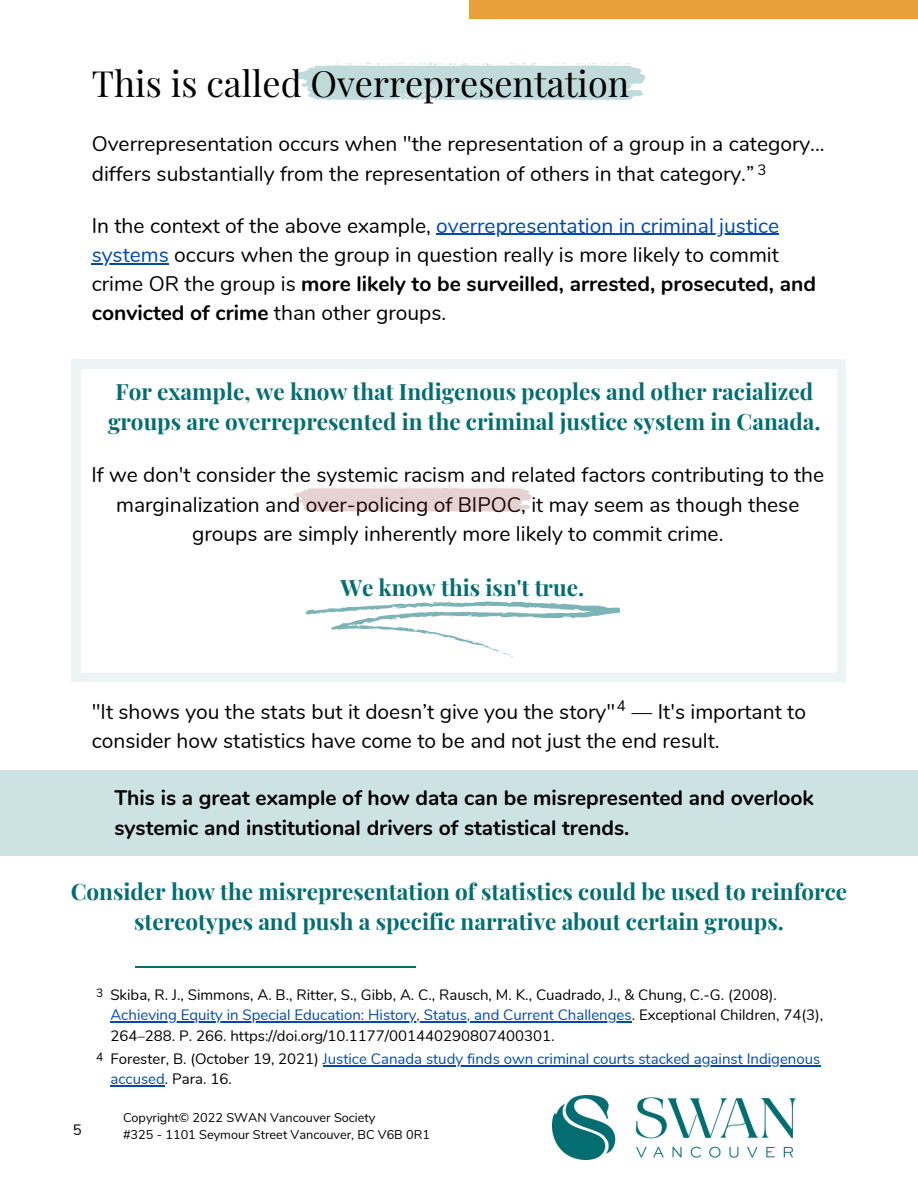
<style>
.page{position:relative;width:918px;height:1188px;background:#fff}
.page>*{position:absolute;margin:0;border:0;box-sizing:border-box;transform-origin:0 0}
.t1{font:36px "Playfair Display";color:#000}
.t2{font:700 22.5px/30.3px "Playfair Display";color:#036d72;text-align:center}
.t3{font:21px/29.2px "Nunito";color:#000}
.t4{font:700 21px/29.2px "Nunito";color:#000}
.t5{font:15px/20.2px "Nunito";color:#000}
.t6{font:15px/20.2px "Nunito";color:#004aad}
.t7{font:12.75px/17px "Nunito";color:#000}
.s1{color:#004aad}
.s2{font-weight:700}
.s3{color:#000}
</style>
<div class="page">
<img style="left:552px;top:1096px;width:243px;height:64px">
<div style="left:469px;top:0;width:449px;height:19px;background:#e8a13a"></div>
<svg style="left:293px;top:63px;width:353px;height:38px;background:#cae0e1"></svg>
<div style="left:0;top:770px;width:918px;height:86px;background:#cde2e3"></div>
<svg style="left:72px;top:360px;width:774px;height:322px"></svg>
<hr style="left:436px;top:234px;width:343px;height:1px;background:#004aad">
<hr style="left:92px;top:263px;width:77px;height:1px;background:#004aad">
<hr style="left:135px;top:966px;width:281px;height:2px;background:#036d72">
<hr style="left:110px;top:1021px;width:522px;height:2px;background:#004aad">
<hr style="left:323px;top:1065px;width:497px;height:1px;background:#004aad">
<hr style="left:110px;top:1086px;width:55px;height:1px;background:#004aad">
<h1 class="t1" style="left:92px;top:59px;width:539px">This is called Overrepresentation</h1>
<p class="t3" style="left:92px;top:130px;width:734px">Overrepresentation occurs when "the representation of a group in a category... differs substantially from the representation of others in that category.” <sup>3</sup></p>
<p class="t3" style="left:92px;top:211px;width:726px">In the context of the above example, <span class="s1">overrepresentation in criminal justice systems</span> occurs when the group in question really is more likely to commit crime OR the group is <span class="s2">more likely to be surveilled, arrested, prosecuted, and convicted of crime</span> than other groups.</p>
<p class="t2" style="left:108px;top:375px;width:714px">For example, we know that Indigenous peoples and other racialized groups are overrepresented in the criminal justice system in Canada.</p>
<p class="t3" style="left:91px;top:461px;width:734px;text-align:center">If we don't consider the systemic racism and related factors contributing to the marginalization and over-policing of BIPOC, it may seem as though these groups are simply inherently more likely to commit crime.</p>
<p class="t2" style="left:340px;top:572px;width:245px">We know this isn't true.</p>
<p class="t5" style="left:617px;top:696px;width:10px">4</p>
<p class="t3" style="left:92px;top:697px;width:716px">"It shows you the stats but it doesn’t give you the story" — It's important to consider how statistics have come to be and not just the end result.</p>
<p class="t4" style="left:114px;top:784px;width:701px">This is a great example of how data can be misrepresented and overlook systemic and institutional drivers of statistical trends.</p>
<p class="t2" style="left:71px;top:875px;width:778px">Consider how the misrepresentation of statistics could be used to reinforce stereotypes and push a specific narrative about certain groups.</p>
<p class="t5" style="left:73px;top:1120px;width:10px">5</p>
<p class="t5" style="left:110px;top:985px;width:714px;text-indent:-14px"><sup>3</sup> Skiba, R. J., Simmons, A. B., Ritter, S., Gibb, A. C., Rausch, M. K., Cuadrado, J., &amp; Chung, C.-G. (2008).<br><span class="s1">Achieving Equity in Special Education: History, Status, and Current Challenges</span>. Exceptional Children, 74(3),<br>264–288. P. 266. https://doi.org/10.1177/001440290807400301.</p>
<p class="t6" style="left:110px;top:1049px;width:712px;text-indent:-14px"><sup>4</sup> <span class="s3">Forester, B. (October 19, 2021)</span> Justice Canada study finds own criminal courts stacked against Indigenous accused<span class="s3">. Para. 16.</span></p>
<p class="t7" style="left:123px;top:1110px;width:309px">Copyright© 2022 SWAN Vancouver Society<br>#325 - 1101 Seymour Street Vancouver, BC V6B 0R1</p>
</div>
